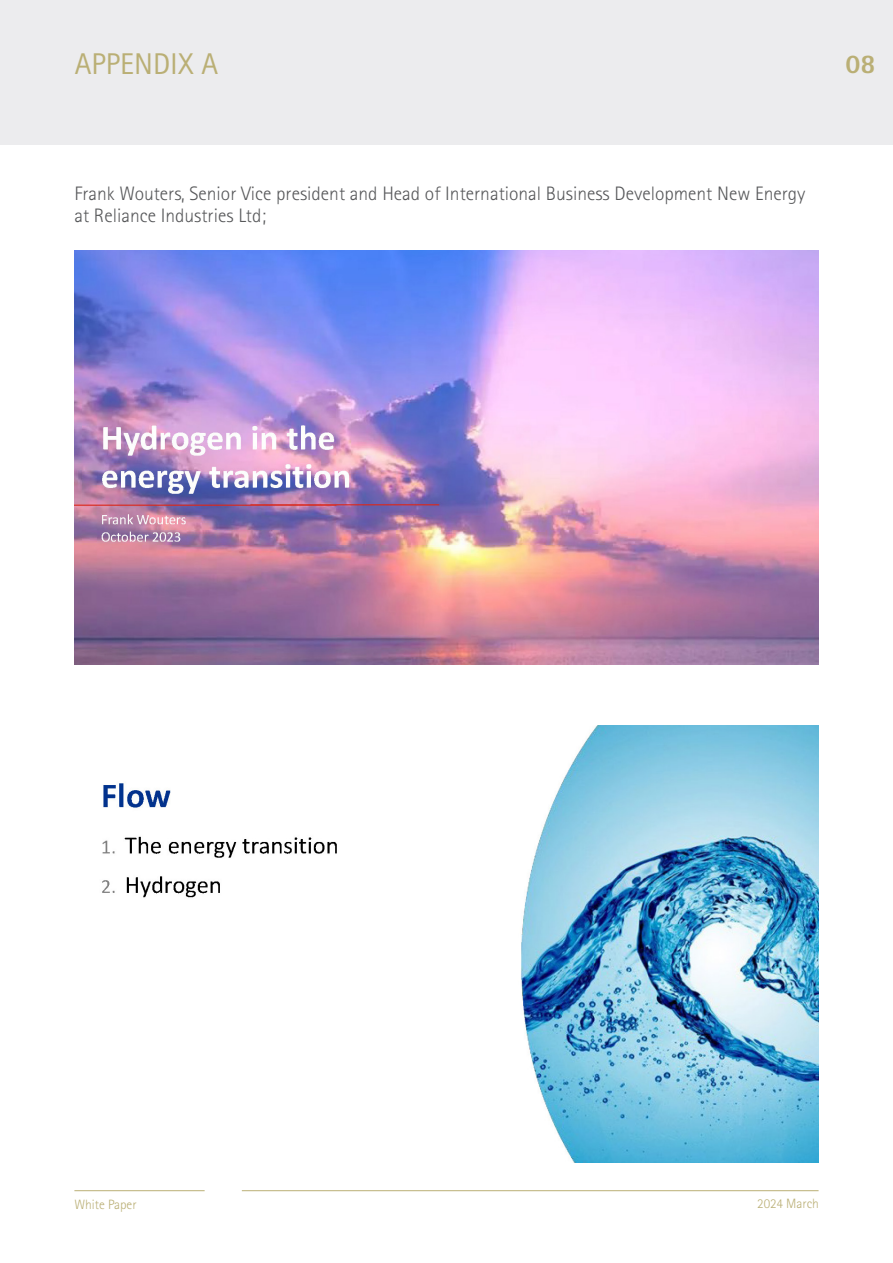
<style>
.page{position:relative;width:893px;height:1263px;background:#fff}
.page>*{position:absolute;margin:0;border:0;box-sizing:border-box;transform-origin:0 0}
.t1{font:30px "Rotis Sans Serif Std";color:#baaf75}
.t2{font:800 27px "Rotis Sans Serif Std";color:#baaf75}
.t3{font:300 19.5px/22.5px "Rotis Sans Serif Std";color:#57585a}
.t4{font:300 13.5px "Rotis Sans Serif Std";color:#baaf75}
</style>
<div class="page">
<div style="left:0;top:0;width:893px;height:145px;background:#ececee"></div>
<hr style="left:0;top:0;width:1px;height:143px;background:#baaf75">
<img style="left:74px;top:251px;width:745px;height:413px">
<img style="left:102px;top:725px;width:717px;height:437px">
<hr style="left:74px;top:1190px;width:131px;height:1px;background:#baaf75">
<hr style="left:242px;top:1190px;width:577px;height:1px;background:#baaf75">
<p class="t1" style="left:75px;top:46px;width:145px">APPENDIX A</p>
<p class="t2" style="left:845px;top:47px;width:32px">08</p>
<p class="t3" style="left:74px;top:182px;width:733px">Frank Wouters, Senior Vice president and Head of International Business Development New Energy at Reliance Industries Ltd;</p>
<p class="t4" style="left:74px;top:1197px;width:64px">White Paper</p>
<p class="t4" style="left:757px;top:1195px;width:63px">2024 March</p>
</div>
